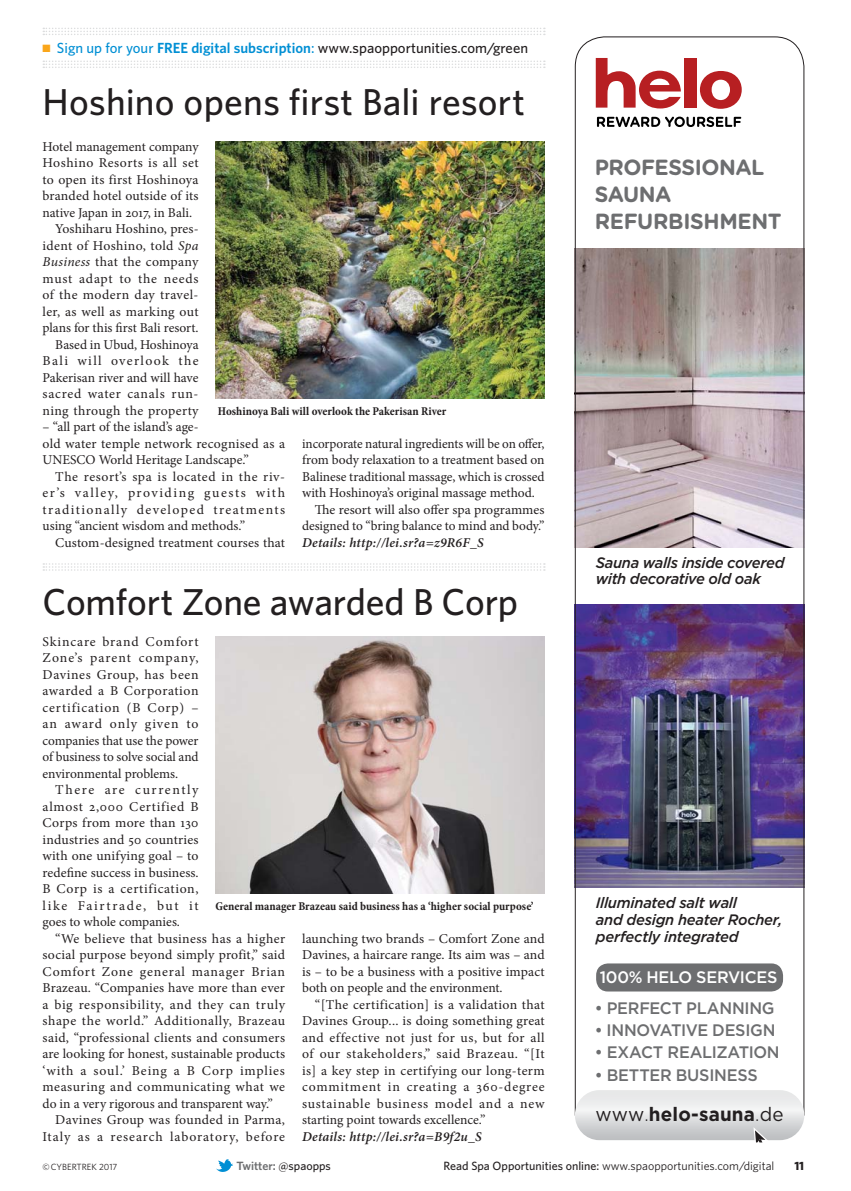
<style>
.page{position:relative;width:851px;height:1191px;background:#fff}
.page>*{position:absolute;margin:0;border:0;box-sizing:border-box;transform-origin:0 0}
.t1{font:500 37.5px "Whitney";color:#231f20}
.t2{font:700 21.9px/27.2px "Gotham Rounded";letter-spacing:-.02em;color:#6d6e70}
.t3{font:700 19.35px "Gotham";letter-spacing:.01em;color:#231f20}
.t4{font:500 16.65px "Gotham";letter-spacing:-.015em;color:#6d6e70}
.t5{font:500 16.65px "Gotham";letter-spacing:-.015em;color:#fff}
.t6{font:italic 500 15.15px/16.6px "Gotham";letter-spacing:-.02em;color:#231f20}
.t7{font:500 14.7px "Whitney";color:#231f20}
.t8{font:13.5px/16.5px "Minion Pro";letter-spacing:.01em;color:#231f20;text-align:justify}
.t9{font:13.5px "Minion Pro";letter-spacing:.06em;color:#231f20}
.t10{font:13.5px "Minion Pro";letter-spacing:.035em;color:#231f20}
.t11{font:italic 600 13.5px "Minion Pro";letter-spacing:.02em;color:#231f20}
.t12{font:13.5px "Minion Pro";letter-spacing:.055em;color:#231f20}
.t13{font:13.5px "Minion Pro";letter-spacing:.04em;color:#231f20}
.t14{font:13.5px "Minion Pro";letter-spacing:.045em;color:#231f20}
.t15{font:13.5px "Minion Pro";letter-spacing:.03em;color:#231f20}
.t16{font:13.5px "Minion Pro";letter-spacing:.1em;color:#231f20}
.t17{font:700 condensed 12px "Minion Pro";color:#231f20}
.t18{font:12px "Whitney";color:#231f20}
.t19{font:600 12px "Whitney";color:#6d6e70}
.t20{font:700 12px "Whitney";color:#231f20}
.t21{font:9px "Whitney";color:#231f20}
.s1{color:#008fd4}
.s2{font-weight:600;color:#008fd4}
.s3{font-style:italic}
.s4{font-weight:400}
.s5{font-weight:300}
.s6{font-weight:500;color:#231f20}
.s7{font-weight:500}
</style>
<div class="page">
<img style="left:216px;top:1159px;width:17px;height:13px">
<svg style="left:43px;top:61px;width:502px;height:7px"></svg>
<svg style="left:43px;top:28px;width:502px;height:7px"></svg>
<svg style="left:43px;top:563px;width:502px;height:8px"></svg>
<img style="left:215px;top:637px;width:329px;height:256px">
<img style="left:215px;top:142px;width:329px;height:256px">
<img style="left:575px;top:37px;width:229px;height:1073px">
<svg style="left:575px;top:1090px;width:229px;height:50px"></svg>
<svg style="left:752px;top:1127px;width:18px;height:15px"></svg>
<p class="t7" style="left:57px;top:42px;width:472px"><span class="s1">Sign up for your</span> <span class="s2">FREE digital subscription</span><span class="s1">:</span> www.spaopportunities.com/green</p>
<h1 class="t1" style="left:43px;top:87px;width:484px">Hoshino opens first Bali resort</h1>
<p class="t8" style="left:43px;top:139px;width:157px">Hotel management company</p>
<p class="t10" style="left:43px;top:157px;width:157px">Hoshino Resorts is all set</p>
<p class="t8" style="left:43px;top:172px;width:157px">to open its first Hoshinoya</p>
<p class="t8" style="left:43px;top:189px;width:157px">branded hotel outside of its</p>
<p class="t8" style="left:43px;top:205px;width:151px">native Japan in 2017, in Bali.</p>
<p class="t8" style="left:55px;top:222px;width:145px">Yoshiharu Hoshino, pres-</p>
<p class="t8" style="left:43px;top:238px;width:157px">ident of Hoshino, told <span class="s3">Spa</span></p>
<p class="t8" style="left:43px;top:255px;width:157px"><span class="s3">Business</span> that the company</p>
<p class="t12" style="left:43px;top:273px;width:157px">must adapt to the needs</p>
<p class="t10" style="left:43px;top:289px;width:157px">of the modern day travel-</p>
<p class="t8" style="left:43px;top:304px;width:157px">ler, as well as marking out</p>
<p class="t8" style="left:43px;top:321px;width:157px">plans for this first Bali resort.</p>
<p class="t8" style="left:55px;top:337px;width:145px">Based in Ubud, Hoshinoya</p>
<p class="t16" style="left:43px;top:355px;width:157px">Bali will overlook the</p>
<p class="t8" style="left:43px;top:370px;width:157px">Pakerisan river and will have</p>
<p class="t12" style="left:43px;top:388px;width:157px">sacred water canals run-</p>
<p class="t8" style="left:43px;top:403px;width:157px">ning through the property</p>
<p class="t8" style="left:43px;top:420px;width:244px;text-align:left">– “all part of the island’s age-<br>old water temple network recognised as a<br>UNESCO World Heritage Landscape.”</p>
<p class="t8" style="left:43px;top:469px;width:244px;text-indent:13px">The resort’s spa is located in the riv&shy;er’s valley, providing guests with traditionally developed treatments using “ancient wisdom and methods.”</p>
<p class="t8" style="left:55px;top:535px;width:231px">Custom-designed treatment courses that</p>
<p class="t17" style="left:218px;top:406px;width:230px">Hoshinoya Bali will overlook the Pakerisan River</p>
<p class="t8" style="left:302px;top:436px;width:244px">incorporate natural ingredients will be on offer,</p>
<p class="t8" style="left:302px;top:453px;width:244px">from body relaxation to a treatment based on</p>
<p class="t8" style="left:302px;top:469px;width:244px">Balinese traditional massage, which is crossed</p>
<p class="t8" style="left:302px;top:486px;width:234px">with Hoshinoya’s original massage method.</p>
<p class="t8" style="left:315px;top:502px;width:231px">The resort will also offer spa programmes</p>
<p class="t8" style="left:302px;top:519px;width:244px">designed to “bring balance to mind and body.”</p>
<p class="t11" style="left:302px;top:537px;width:183px">Details: http://lei.sr?a=z9R6F_S</p>
<h1 class="t1" style="left:43px;top:588px;width:477px">Comfort Zone awarded B Corp</h1>
<p class="t8" style="left:43px;top:634px;width:157px">Skincare brand Comfort Zone’s parent company, Davines Group, has been awarded a B Corporation certification (B Corp) – an award only given to companies that use the power of business to solve social and environmental problems.</p>
<p class="t8" style="left:43px;top:783px;width:158px;text-indent:13px">There are currently almost 2,000 Certified B Corps from more than 130 industries and 50 countries with one unifying goal – to redefine success in business.<br>B Corp is a certification, like Fairtrade, but it goes to whole companies.</p>
<p class="t15" style="left:55px;top:933px;width:231px">“We believe that business has a higher</p>
<p class="t8" style="left:43px;top:948px;width:244px">social purpose beyond simply profit,” said</p>
<p class="t9" style="left:43px;top:966px;width:244px">Comfort Zone general manager Brian</p>
<p class="t8" style="left:43px;top:981px;width:244px">Brazeau. “Companies have more than ever</p>
<p class="t14" style="left:43px;top:999px;width:244px">a big responsibility, and they can truly</p>
<p class="t13" style="left:43px;top:1015px;width:244px">shape the world.” Additionally, Brazeau</p>
<p class="t8" style="left:43px;top:1030px;width:244px">said, “professional clients and consumers</p>
<p class="t8" style="left:43px;top:1047px;width:244px">are looking for honest, sustainable products</p>
<p class="t9" style="left:43px;top:1065px;width:244px">‘with a soul.’ Being a B Corp implies</p>
<p class="t10" style="left:43px;top:1081px;width:244px">measuring and communicating what we</p>
<p class="t8" style="left:43px;top:1096px;width:232px">do in a very rigorous and transparent way.”</p>
<p class="t8" style="left:55px;top:1113px;width:231px">Davines Group was founded in Parma,</p>
<p class="t9" style="left:43px;top:1131px;width:244px">Italy as a research laboratory, before</p>
<p class="t17" style="left:215px;top:901px;width:319px">General manager Brazeau said business has a ‘higher social purpose’</p>
<p class="t8" style="left:302px;top:931px;width:244px">launching two brands – Comfort Zone and Davines, a haircare range. Its aim was – and is – to be a business with a positive impact both on people and the environment.</p>
<p class="t8" style="left:302px;top:997px;width:244px;text-indent:13px">“[The certification] is a validation that Davines Group... is doing something great and effective not just for us, but for all of our stakeholders,” said Brazeau. “[It is] a key step in certifying our long-term commitment in creating a 360-degree sustainable business model and a new starting point towards excellence.”</p>
<p class="t11" style="left:302px;top:1131px;width:181px">Details: http://lei.sr?a=B9f2u_S</p>
<h2 class="t2" style="left:594px;top:156px;width:188px">PROFESSIONAL<br>SAUNA<br>REFURBISHMENT</h2>
<p class="t6" style="left:595px;top:555px;width:190px">Sauna walls inside covered with decorative old oak</p>
<p class="t6" style="left:595px;top:896px;width:188px">Illuminated salt wall<br>and design heater Rocher, perfectly integrated</p>
<p class="t5" style="left:599px;top:971px;width:179px">100% HELO SERVICES</p>
<p class="t4" style="left:594px;top:1002px;width:181px">• PERFECT PLANNING</p>
<p class="t4" style="left:594px;top:1024px;width:182px">• INNOVATIVE DESIGN</p>
<p class="t4" style="left:594px;top:1046px;width:186px">• EXACT REALIZATION</p>
<p class="t4" style="left:594px;top:1068px;width:165px">• BETTER BUSINESS</p>
<h3 class="t3" style="left:595px;top:1106px;width:189px"><span class="s4">www</span><span class="s5">.</span>helo-sauna<span class="s5">.</span><span class="s4">de</span></h3>
<p class="t21" style="left:43px;top:1163px;width:76px">© CYBERTREK 2017</p>
<p class="t19" style="left:236px;top:1161px;width:96px">Twitter: <span class="s6">@spaopps</span></p>
<p class="t18" style="left:443px;top:1161px;width:332px"><span class="s7">Read Spa Opportunities online:</span> www.spaopportunities.com/digital</p>
<p class="t20" style="left:794px;top:1161px;width:11px">11</p>
</div>
